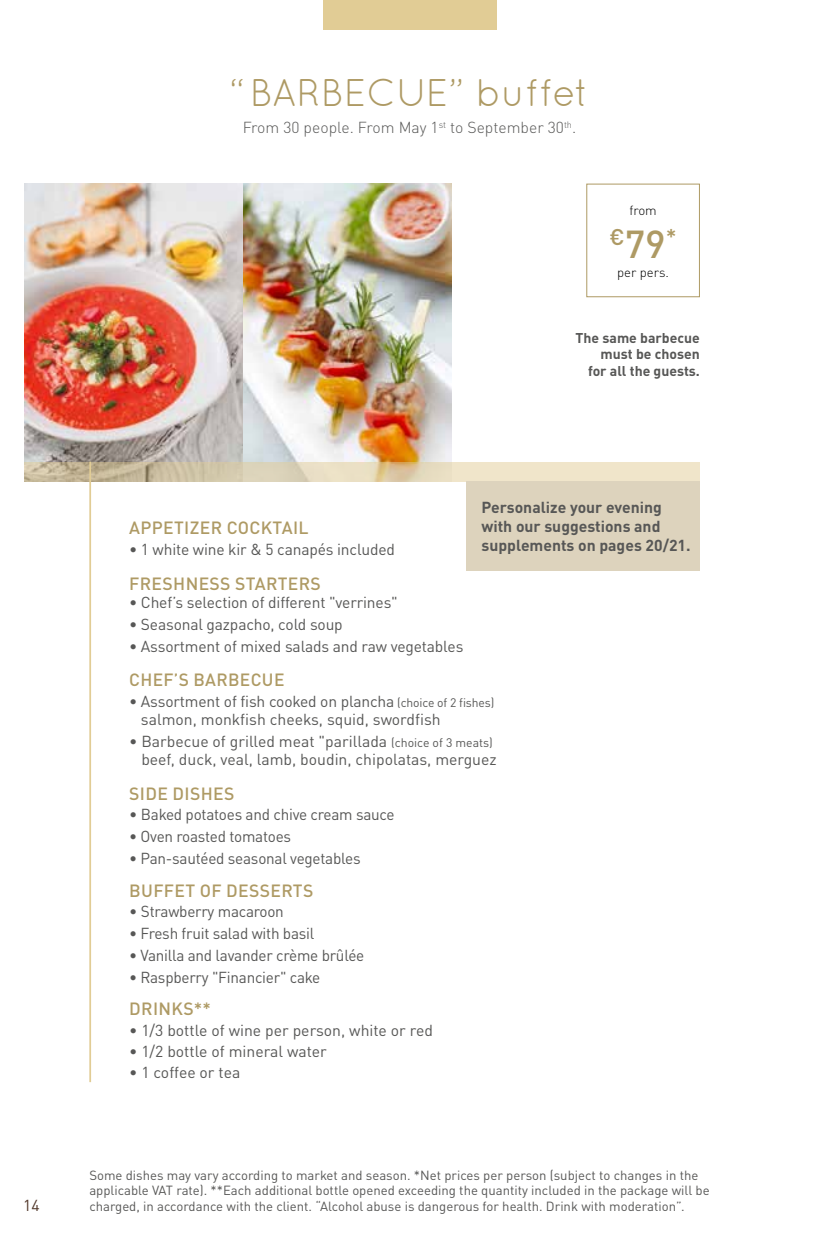
<style>
.page{position:relative;width:819px;height:1241px;background:#fff}
.page>*{position:absolute;margin:0;border:0;box-sizing:border-box;transform-origin:0 0}
.t1{font:38.5px "Quicksand";color:#ae9a64}
.t2{font:500 22.4px "DIN Pro";color:#ae9a64}
.t3{font:500 17.5px "DIN Pro";letter-spacing:.02em;color:#ae9a64}
.t4{font:15.75px/18.4px "DIN Pro";letter-spacing:-.01em;color:#575756}
.t5{font:700 15.75px/19.2px "DIN Pro";color:#575756}
.t6{font:300 15.75px "DIN Pro";color:#575756}
.t7{font:15.75px "DIN Pro";color:#503629}
.t8{font:700 14px/16.6px "DIN Pro";color:#575756;text-align:right}
.t9{font:13.12px/15.8px "DIN Pro";color:#575756}
.t10{font:300 13.12px "DIN Pro";color:#000}
.s1{font-size:38.5px}
.s2{font-size:12.25px}
</style>
<div class="page">
<div style="left:322px;top:0;width:174px;height:30px;background:#e1cc95"></div>
<img style="left:25px;top:184px;width:426px;height:277px">
<div style="left:586px;top:184px;width:113px;height:113px;border:1px solid #ae9a64"></div>
<svg style="left:25px;top:461px;width:674px;height:20px"></svg>
<hr style="left:89px;top:461px;width:2px;height:620px;background:#e1cc95">
<div style="left:466px;top:481px;width:233px;height:89px;background:#ddd3bd"></div>
<p class="t7" style="left:23px;top:1192px;width:18px">14</p>
<h1 class="t1" style="left:229px;top:71px;width:362px">“BARBECUE” buffet</h1>
<p class="t6" style="left:243px;top:115px;width:335px">From 30 people. From May 1<sup>st</sup> to September 30<sup>th</sup>.</p>
<p class="t10" style="left:629px;top:200px;width:29px">from</p>
<h2 class="t2" style="left:609px;top:218px;width:69px">€<span class="s1">79</span>*</h2>
<p class="t10" style="left:617px;top:262px;width:53px">per pers.</p>
<p class="t8" style="left:575px;top:327px;width:126px">The same barbecue must be chosen<br>for all the guests.</p>
<p class="t5" style="left:481px;top:495px;width:211px">Personalize your evening with our suggestions and supplements on pages 20/21.</p>
<p class="t3" style="left:129px;top:513px;width:181px">APPETIZER COCKTAIL</p>
<p class="t4" style="left:129px;top:539px;width:267px">• 1 white wine kir &amp; 5 canapés included</p>
<p class="t3" style="left:129px;top:569px;width:193px">FRESHNESS STARTERS</p>
<p class="t4" style="left:129px;top:591px;width:270px">• Chef’s selection of different "verrines"</p>
<p class="t4" style="left:129px;top:613px;width:215px">• Seasonal gazpacho, cold soup</p>
<p class="t4" style="left:129px;top:635px;width:336px">• Assortment of mixed salads and raw vegetables</p>
<p class="t3" style="left:129px;top:665px;width:157px">CHEF’S BARBECUE</p>
<p class="t4" style="left:141px;top:690px;width:355px;text-indent:-12px">• Assortment of fish cooked on plancha <span class="s2">(choice of 2 fishes) </span>salmon, monkfish cheeks, squid, swordfish</p>
<p class="t4" style="left:129px;top:730px;width:369px;text-align:right">• Barbecue of grilled meat "parillada <span class="s2">(choice of 3 meats) </span>beef, duck, veal, lamb, boudin, chipolatas, merguez</p>
<p class="t3" style="left:129px;top:778px;width:107px">SIDE DISHES</p>
<p class="t4" style="left:129px;top:803px;width:267px">• Baked potatoes and chive cream sauce</p>
<p class="t4" style="left:129px;top:825px;width:164px">• Oven roasted tomatoes</p>
<p class="t4" style="left:129px;top:847px;width:233px">• Pan-sautéed seasonal vegetables</p>
<p class="t3" style="left:129px;top:875px;width:186px">BUFFET OF DESSERTS</p>
<p class="t4" style="left:129px;top:900px;width:156px">• Strawberry macaroon</p>
<p class="t4" style="left:129px;top:922px;width:187px">• Fresh fruit salad with basil</p>
<p class="t4" style="left:129px;top:944px;width:237px">• Vanilla and lavander crème brûlée</p>
<p class="t4" style="left:129px;top:966px;width:193px">• Raspberry "Financier" cake</p>
<p class="t3" style="left:129px;top:994px;width:83px">DRINKS**</p>
<p class="t4" style="left:129px;top:1019px;width:305px">• 1/3 bottle of wine per person, white or red</p>
<p class="t4" style="left:129px;top:1040px;width:199px">• 1/2 bottle of mineral water</p>
<p class="t4" style="left:129px;top:1061px;width:113px">• 1 coffee or tea</p>
<p class="t9" style="left:89px;top:1165px;width:622px">Some dishes may vary according to market and season. *Net prices per person (subject to changes in the applicable VAT rate). **Each additional bottle opened exceeding the quantity included in the package will be charged, in accordance with the client. “Alcohol abuse is dangerous for health. Drink with moderation”.</p>
</div>
